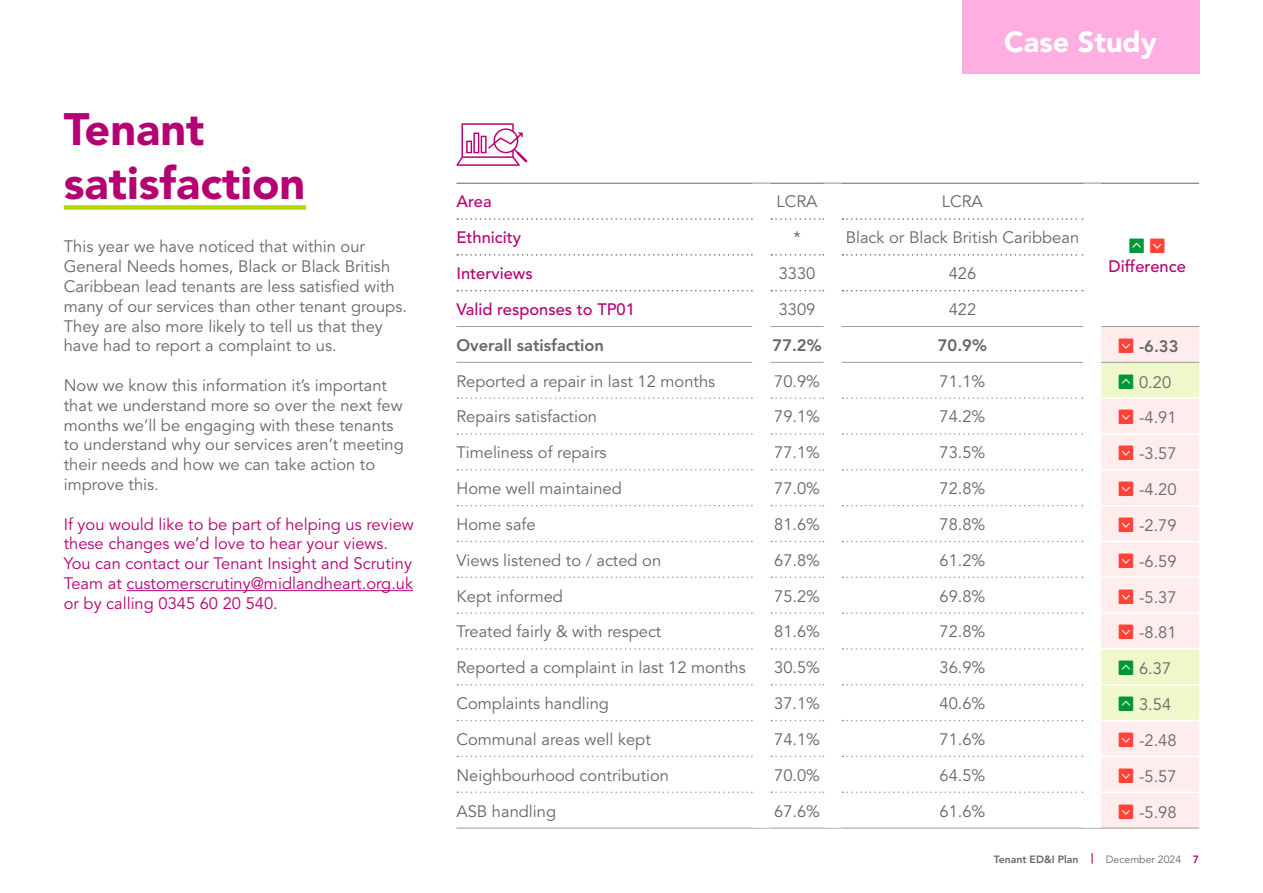
<style>
.page{position:relative;width:1263px;height:893px;background:#fff}
.page>*{position:absolute;margin:0;border:0;box-sizing:border-box;transform-origin:0 0}
.t1{font:900 45px/54px "Avenir LT Std";color:#b40073}
.t2{font:900 28.8px "Avenir LT Std";color:#fff}
.t3{font:16.5px/19.8px "Avenir LT Std";color:#666}
.t4{font:16.5px/19.8px "Avenir LT Std";color:#b40073}
.t5{font:500 16.5px "Avenir LT Std";color:#b40073}
.t6{font:800 16.5px "Avenir LT Std";color:#666}
.t7{font:800 10.5px "Avenir LT Std";color:#666}
.s1{color:#b40073}
.s2{font-weight:400}
</style>
<div class="page">
<div style="left:1101px;top:327px;width:98px;height:501px;background:#ffecec"></div>
<svg style="left:457px;top:397px;width:295px;height:2px"></svg>
<svg style="left:771px;top:397px;width:53px;height:2px"></svg>
<svg style="left:842px;top:397px;width:241px;height:2px"></svg>
<svg style="left:457px;top:433px;width:295px;height:2px"></svg>
<svg style="left:771px;top:433px;width:53px;height:2px"></svg>
<svg style="left:842px;top:433px;width:241px;height:2px"></svg>
<svg style="left:457px;top:469px;width:295px;height:2px"></svg>
<svg style="left:771px;top:469px;width:53px;height:2px"></svg>
<svg style="left:842px;top:469px;width:241px;height:2px"></svg>
<svg style="left:457px;top:505px;width:295px;height:1px"></svg>
<svg style="left:771px;top:505px;width:53px;height:1px"></svg>
<svg style="left:842px;top:505px;width:241px;height:1px"></svg>
<svg style="left:457px;top:541px;width:295px;height:1px"></svg>
<svg style="left:771px;top:541px;width:53px;height:1px"></svg>
<svg style="left:842px;top:541px;width:241px;height:1px"></svg>
<svg style="left:457px;top:577px;width:295px;height:1px"></svg>
<svg style="left:771px;top:577px;width:53px;height:1px"></svg>
<svg style="left:842px;top:577px;width:241px;height:1px"></svg>
<svg style="left:457px;top:612px;width:295px;height:2px"></svg>
<svg style="left:771px;top:612px;width:53px;height:2px"></svg>
<svg style="left:842px;top:612px;width:241px;height:2px"></svg>
<svg style="left:457px;top:648px;width:295px;height:2px"></svg>
<svg style="left:771px;top:648px;width:53px;height:2px"></svg>
<svg style="left:842px;top:648px;width:241px;height:2px"></svg>
<svg style="left:457px;top:684px;width:295px;height:1px"></svg>
<svg style="left:771px;top:684px;width:53px;height:1px"></svg>
<svg style="left:842px;top:684px;width:241px;height:1px"></svg>
<svg style="left:457px;top:720px;width:295px;height:1px"></svg>
<svg style="left:771px;top:720px;width:53px;height:1px"></svg>
<svg style="left:842px;top:720px;width:241px;height:1px"></svg>
<svg style="left:457px;top:756px;width:295px;height:1px"></svg>
<svg style="left:771px;top:756px;width:53px;height:1px"></svg>
<svg style="left:842px;top:756px;width:241px;height:1px"></svg>
<svg style="left:457px;top:791px;width:295px;height:2px"></svg>
<svg style="left:771px;top:791px;width:53px;height:2px"></svg>
<svg style="left:842px;top:791px;width:241px;height:2px"></svg>
<hr style="left:456px;top:828px;width:305px;height:1px;background:#9b9b9b">
<hr style="left:761px;top:828px;width:72px;height:1px;background:#9b9b9b">
<hr style="left:833px;top:828px;width:259px;height:1px;background:#9b9b9b">
<hr style="left:1092px;top:828px;width:107px;height:1px;background:#9b9b9b">
<svg style="left:457px;top:254px;width:295px;height:2px"></svg>
<svg style="left:771px;top:254px;width:53px;height:2px"></svg>
<svg style="left:842px;top:254px;width:241px;height:2px"></svg>
<hr style="left:456px;top:183px;width:305px;height:1px;background:#666">
<hr style="left:761px;top:183px;width:72px;height:1px;background:#666">
<hr style="left:833px;top:183px;width:259px;height:1px;background:#666">
<hr style="left:1092px;top:183px;width:107px;height:1px;background:#666">
<svg style="left:457px;top:218px;width:295px;height:2px"></svg>
<svg style="left:771px;top:218px;width:53px;height:2px"></svg>
<svg style="left:842px;top:218px;width:241px;height:2px"></svg>
<svg style="left:457px;top:290px;width:295px;height:1px"></svg>
<svg style="left:771px;top:290px;width:53px;height:1px"></svg>
<svg style="left:842px;top:290px;width:241px;height:1px"></svg>
<hr style="left:1101px;top:326px;width:98px;height:1px;background:#9b9b9b">
<hr style="left:456px;top:326px;width:296px;height:1px;background:#9b9b9b">
<hr style="left:770px;top:326px;width:54px;height:1px;background:#9b9b9b">
<hr style="left:842px;top:326px;width:241px;height:1px;background:#9b9b9b">
<hr style="left:1101px;top:756px;width:98px;height:1px;background:#fff">
<hr style="left:1101px;top:791px;width:98px;height:2px;background:#fff">
<hr style="left:456px;top:362px;width:296px;height:1px;background:#9b9b9b">
<hr style="left:770px;top:362px;width:54px;height:1px;background:#9b9b9b">
<hr style="left:842px;top:362px;width:241px;height:1px;background:#9b9b9b">
<div style="left:962px;top:0;width:237px;height:73px;background:#ffaee1"></div>
<svg style="left:456px;top:123px;width:71px;height:43px"></svg>
<div style="left:64px;top:205px;width:242px;height:5px;background:#b5d700"></div>
<hr style="left:126px;top:590px;width:287px;height:1px;background:#b40073">
<svg style="left:1119px;top:338px;width:14px;height:15px"></svg>
<svg style="left:1101px;top:362px;width:98px;height:359px;background:#faefe3"></svg>
<svg style="left:1119px;top:732px;width:14px;height:15px"></svg>
<svg style="left:1119px;top:768px;width:14px;height:15px"></svg>
<svg style="left:1119px;top:804px;width:14px;height:15px"></svg>
<h1 class="t1" style="left:64px;top:102px;width:243px">Tenant satisfaction</h1>
<p class="t3" style="left:64px;top:237px;width:345px">This year we have noticed that within our General Needs homes, Black or Black British Caribbean lead tenants are less satisfied with many of our services than other tenant groups.<br>They are also more likely to tell us that they have had to report a complaint to us.</p>
<p class="t3" style="left:64px;top:376px;width:342px">Now we know this information it’s important that we understand more so over the next few months we’ll be engaging with these tenants to understand why our services aren’t meeting their needs and how we can take action to improve this.</p>
<p class="t4" style="left:64px;top:514px;width:351px">If you would like to be part of helping us review these changes we’d love to hear your views.<br>You can contact our Tenant Insight and Scrutiny Team at customerscrutiny@midlandheart.org.uk or by calling 0345 60 20 540.</p>
<h2 class="t2" style="left:1004px;top:25px;width:154px">Case Study</h2>
<p class="t5" style="left:456px;top:192px;width:37px">Area</p>
<p class="t3" style="left:777px;top:192px;width:42px">LCRA</p>
<p class="t3" style="left:942px;top:192px;width:42px">LCRA</p>
<p class="t5" style="left:456px;top:228px;width:66px">Ethnicity</p>
<p class="t3" style="left:793px;top:228px;width:9px">*</p>
<p class="t3" style="left:846px;top:228px;width:235px">Black or Black British Caribbean</p>
<p class="t5" style="left:456px;top:264px;width:78px">Interviews</p>
<p class="t3" style="left:779px;top:264px;width:38px">3330</p>
<p class="t3" style="left:949px;top:264px;width:29px">426</p>
<p class="t5" style="left:456px;top:300px;width:180px">Valid responses to TP01</p>
<p class="t3" style="left:779px;top:300px;width:38px">3309</p>
<p class="t3" style="left:949px;top:300px;width:29px">422</p>
<p class="t6" style="left:456px;top:335px;width:149px">Overall satisfaction</p>
<p class="t6" style="left:772px;top:335px;width:51px">77.2%</p>
<p class="t6" style="left:938px;top:335px;width:51px">70.9%</p>
<p class="t6" style="left:1139px;top:336px;width:41px">-6.33</p>
<p class="t3" style="left:456px;top:371px;width:260px">Reported a repair in last 12 months</p>
<p class="t3" style="left:774px;top:371px;width:47px">70.9%</p>
<p class="t3" style="left:939px;top:371px;width:47px">71.1%</p>
<p class="t3" style="left:1139px;top:372px;width:34px">0.20</p>
<p class="t3" style="left:456px;top:407px;width:142px">Repairs satisfaction</p>
<p class="t3" style="left:774px;top:407px;width:47px">79.1%</p>
<p class="t3" style="left:939px;top:407px;width:47px">74.2%</p>
<p class="t3" style="left:1139px;top:408px;width:39px">-4.91</p>
<p class="t3" style="left:456px;top:443px;width:152px">Timeliness of repairs</p>
<p class="t3" style="left:774px;top:443px;width:47px">77.1%</p>
<p class="t3" style="left:939px;top:443px;width:47px">73.5%</p>
<p class="t3" style="left:1139px;top:444px;width:39px">-3.57</p>
<p class="t3" style="left:456px;top:479px;width:167px">Home well maintained</p>
<p class="t3" style="left:774px;top:479px;width:47px">77.0%</p>
<p class="t3" style="left:939px;top:479px;width:47px">72.8%</p>
<p class="t3" style="left:1139px;top:480px;width:39px">-4.20</p>
<p class="t3" style="left:456px;top:515px;width:81px">Home safe</p>
<p class="t3" style="left:774px;top:515px;width:47px">81.6%</p>
<p class="t3" style="left:939px;top:515px;width:47px">78.8%</p>
<p class="t3" style="left:1139px;top:516px;width:39px">-2.79</p>
<p class="t3" style="left:456px;top:551px;width:206px">Views listened to / acted on</p>
<p class="t3" style="left:774px;top:551px;width:47px">67.8%</p>
<p class="t3" style="left:939px;top:551px;width:47px">61.2%</p>
<p class="t3" style="left:1139px;top:552px;width:39px">-6.59</p>
<p class="t3" style="left:456px;top:586px;width:108px">Kept informed</p>
<p class="t3" style="left:774px;top:586px;width:47px">75.2%</p>
<p class="t3" style="left:939px;top:586px;width:47px">69.8%</p>
<p class="t3" style="left:1139px;top:587px;width:39px">-5.37</p>
<p class="t3" style="left:456px;top:622px;width:206px">Treated fairly &amp; with respect</p>
<p class="t3" style="left:774px;top:622px;width:47px">81.6%</p>
<p class="t3" style="left:939px;top:622px;width:47px">72.8%</p>
<p class="t3" style="left:1139px;top:623px;width:39px">-8.81</p>
<p class="t3" style="left:456px;top:658px;width:291px">Reported a complaint in last 12 months</p>
<p class="t3" style="left:774px;top:658px;width:47px">30.5%</p>
<p class="t3" style="left:939px;top:658px;width:47px">36.9%</p>
<p class="t3" style="left:1139px;top:659px;width:34px">6.37</p>
<p class="t3" style="left:456px;top:694px;width:154px">Complaints handling</p>
<p class="t3" style="left:774px;top:694px;width:47px">37.1%</p>
<p class="t3" style="left:939px;top:694px;width:47px">40.6%</p>
<p class="t3" style="left:1139px;top:695px;width:34px">3.54</p>
<p class="t3" style="left:456px;top:730px;width:196px">Communal areas well kept</p>
<p class="t3" style="left:774px;top:730px;width:47px">74.1%</p>
<p class="t3" style="left:939px;top:730px;width:47px">71.6%</p>
<p class="t3" style="left:1139px;top:731px;width:39px">-2.48</p>
<p class="t3" style="left:456px;top:766px;width:214px">Neighbourhood contribution</p>
<p class="t3" style="left:774px;top:766px;width:47px">70.0%</p>
<p class="t3" style="left:939px;top:766px;width:47px">64.5%</p>
<p class="t3" style="left:1139px;top:767px;width:39px">-5.57</p>
<p class="t3" style="left:456px;top:801px;width:101px">ASB handling</p>
<p class="t3" style="left:774px;top:801px;width:47px">67.6%</p>
<p class="t3" style="left:939px;top:801px;width:47px">61.6%</p>
<p class="t3" style="left:1139px;top:802px;width:39px">-5.98</p>
<p class="t5" style="left:1108px;top:257px;width:79px">Difference</p>
<p class="t7" style="left:994px;top:853px;width:207px">Tenant ED&amp;I Plan <span class="s1">|</span> <span class="s2">December 2024</span> <span class="s1">7</span></p>
</div>
